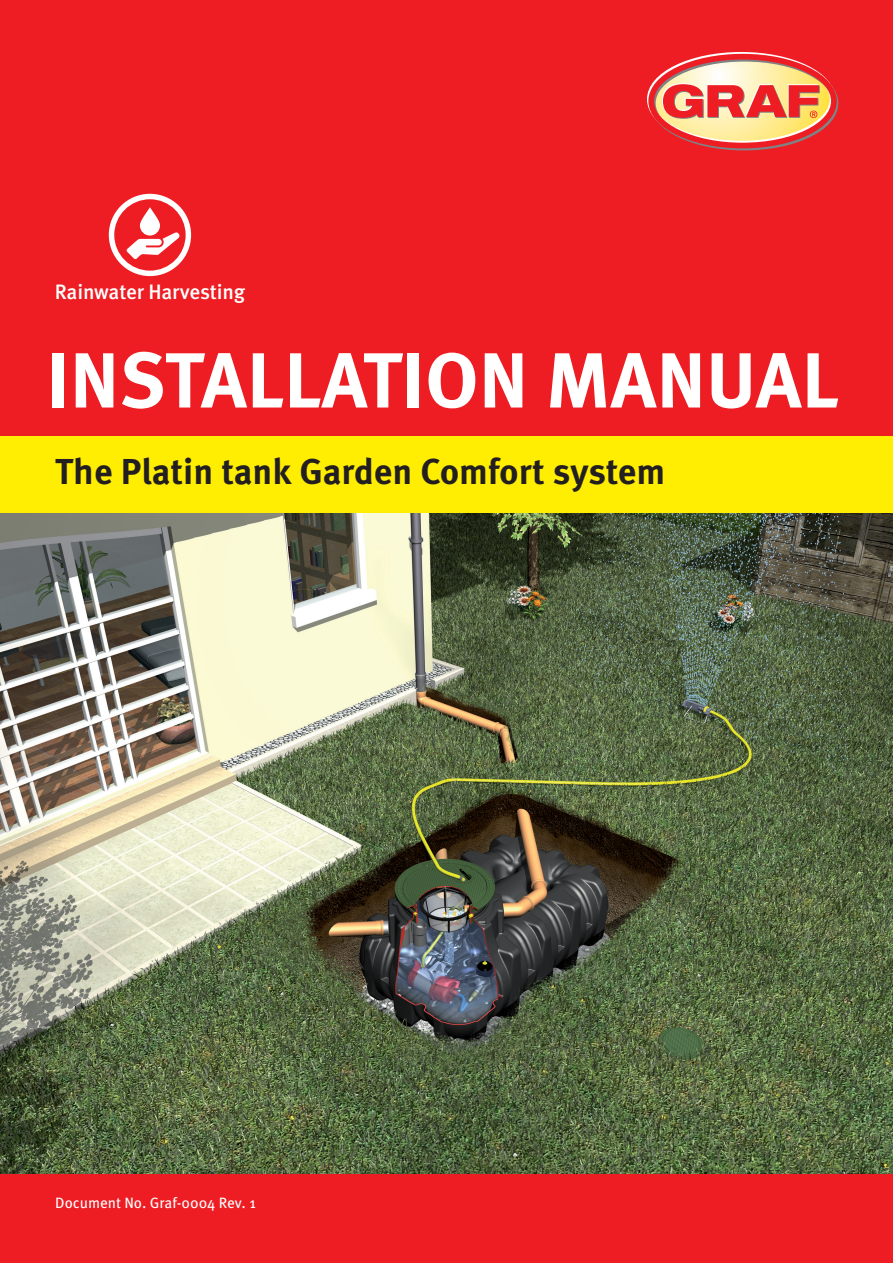
<style>
.page{position:relative;width:893px;height:1263px;background:#fff}
.page>*{position:absolute;margin:0;border:0;box-sizing:border-box;transform-origin:0 0}
.t1{font:700 78px "Meta Pro";color:#fff}
.t2{font:700 36px "Meta Pro";color:#231f20}
.t3{font:500 20.85px "Meta Pro";letter-spacing:-.01em;color:#fff}
.t4{font:15px "Meta Pro";color:#fff}
</style>
<div class="page">
<img style="left:0;top:512px;width:893px;height:662px">
<div style="left:0;top:0;width:893px;height:502px;background:#ee1d23"></div>
<svg style="left:651px;top:57px;width:183px;height:89px"></svg>
<div style="left:0;top:1174px;width:893px;height:89px;background:#ee1d23"></div>
<div style="left:0;top:436px;width:893px;height:76px;background:#ffee01"></div>
<svg style="left:109px;top:194px;width:82px;height:82px"></svg>
<p class="t3" style="left:55px;top:279px;width:192px">Rainwater Harvesting</p>
<h1 class="t1" style="left:47px;top:331px;width:794px">INSTALLATION MANUAL</h1>
<p class="t2" style="left:55px;top:449px;width:611px">The Platin tank Garden Comfort system</p>
<p class="t4" style="left:55px;top:1193px;width:202px">Document No. Graf-0004 Rev. 1</p>
</div>
